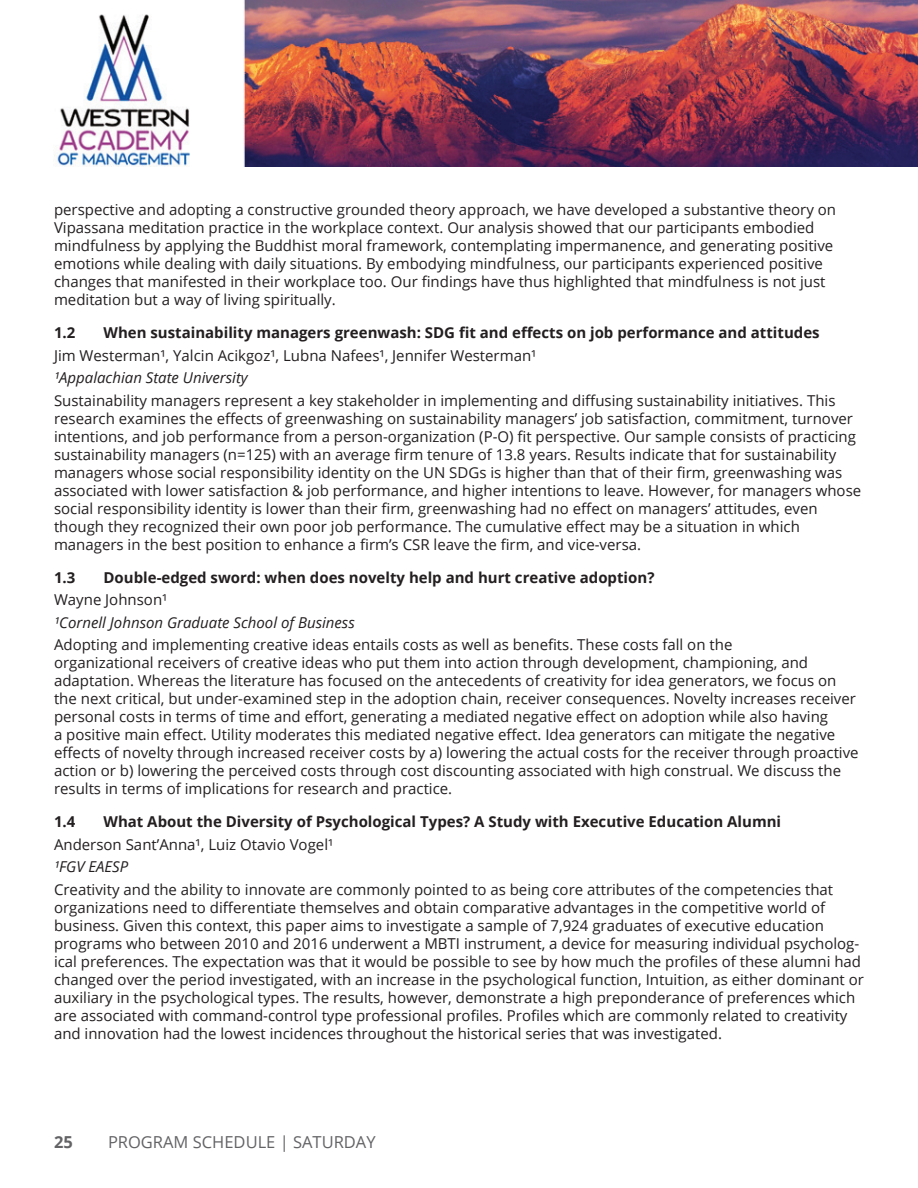
<style>
.page{position:relative;width:918px;height:1188px;background:#fff}
.page>*{position:absolute;margin:0;border:0;box-sizing:border-box;transform-origin:0 0}
.t1{font:16.5px "Open Sans";color:#636366}
.t2{font:700 16.5px "Open Sans";color:#636366}
.t3{font:15px/18px "Open Sans";color:#231f20}
.t4{font:700 15px "Open Sans";color:#231f20}
.t5{font:italic 15px "Open Sans";color:#231f20}
</style>
<div class="page">
<img style="left:54px;top:0;width:864px;height:167px">
<p class="t3" style="left:54px;top:201px;width:784px">perspective and adopting a constructive grounded theory approach, we have developed a substantive theory on Vipassana meditation practice in the workplace context. Our analysis showed that our participants embodied mindfulness by applying the Buddhist moral framework, contemplating impermanence, and generating positive emotions while dealing with daily situations. By embodying mindfulness, our participants experienced positive changes that manifested in their workplace too. Our findings have thus highlighted that mindfulness is not just meditation but a way of living spiritually.</p>
<p class="t4" style="left:54px;top:322px;width:23px">1.2</p>
<p class="t4" style="left:104px;top:322px;width:718px">When sustainability managers greenwash: SDG fit and effects on job performance and attitudes</p>
<p class="t3" style="left:54px;top:346px;width:484px">Jim Westerman¹, Yalcin Acikgoz¹, Lubna Nafees¹, Jennifer Westerman¹</p>
<p class="t5" style="left:54px;top:368px;width:195px">¹Appalachian State University</p>
<p class="t3" style="left:54px;top:391px;width:809px">Sustainability managers represent a key stakeholder in implementing and diffusing sustainability initiatives. This research examines the effects of greenwashing on sustainability managers’ job satisfaction, commitment, turnover intentions, and job performance from a person-organization (P-O) fit perspective. Our sample consists of practicing sustainability managers (n=125) with an average firm tenure of 13.8 years. Results indicate that for sustainability managers whose social responsibility identity on the UN SDGs is higher than that of their firm, greenwashing was associated with lower satisfaction &amp; job performance, and higher intentions to leave. However, for managers whose social responsibility identity is lower than their firm, greenwashing had no effect on managers’ attitudes, even though they recognized their own poor job performance. The cumulative effect may be a situation in which managers in the best position to enhance a firm’s CSR leave the firm, and vice-versa.</p>
<p class="t4" style="left:54px;top:567px;width:23px">1.3</p>
<p class="t4" style="left:104px;top:567px;width:553px">Double-edged sword: when does novelty help and hurt creative adoption?</p>
<p class="t3" style="left:54px;top:591px;width:115px">Wayne Johnson¹</p>
<p class="t5" style="left:54px;top:612px;width:302px">¹Cornell Johnson Graduate School of Business</p>
<p class="t3" style="left:54px;top:636px;width:806px">Adopting and implementing creative ideas entails costs as well as benefits. These costs fall on the<br>organizational receivers of creative ideas who put them into action through development, championing, and adaptation. Whereas the literature has focused on the antecedents of creativity for idea generators, we focus on the next critical, but under-examined step in the adoption chain, receiver consequences. Novelty increases receiver personal costs in terms of time and effort, generating a mediated negative effect on adoption while also having<br>a positive main effect. Utility moderates this mediated negative effect. Idea generators can mitigate the negative effects of novelty through increased receiver costs by a) lowering the actual costs for the receiver through proactive action or b) lowering the perceived costs through cost discounting associated with high construal. We discuss the results in terms of implications for research and practice.</p>
<p class="t4" style="left:54px;top:811px;width:23px">1.4</p>
<p class="t4" style="left:104px;top:811px;width:679px">What About the Diversity of Psychological Types? A Study with Executive Education Alumni</p>
<p class="t3" style="left:54px;top:835px;width:281px">Anderson Sant’Anna¹, Luiz Otavio Vogel¹</p>
<p class="t5" style="left:54px;top:857px;width:76px">¹FGV EAESP</p>
<p class="t3" style="left:54px;top:880px;width:812px">Creativity and the ability to innovate are commonly pointed to as being core attributes of the competencies that organizations need to differentiate themselves and obtain comparative advantages in the competitive world of business. Given this context, this paper aims to investigate a sample of 7,924 graduates of executive education programs who between 2010 and 2016 underwent a MBTI instrument, a device for measuring individual psycholog&shy;ical preferences. The expectation was that it would be possible to see by how much the profiles of these alumni had changed over the period investigated, with an increase in the psychological function, Intuition, as either dominant or auxiliary in the psychological types. The results, however, demonstrate a high preponderance of preferences which are associated with command-control type professional profiles. Profiles which are commonly related to creativity and innovation had the lowest incidences throughout the historical series that was investigated.</p>
<p class="t2" style="left:54px;top:1131px;width:20px">25</p>
<p class="t1" style="left:108px;top:1131px;width:269px">PROGRAM SCHEDULE | SATURDAY</p>
</div>
